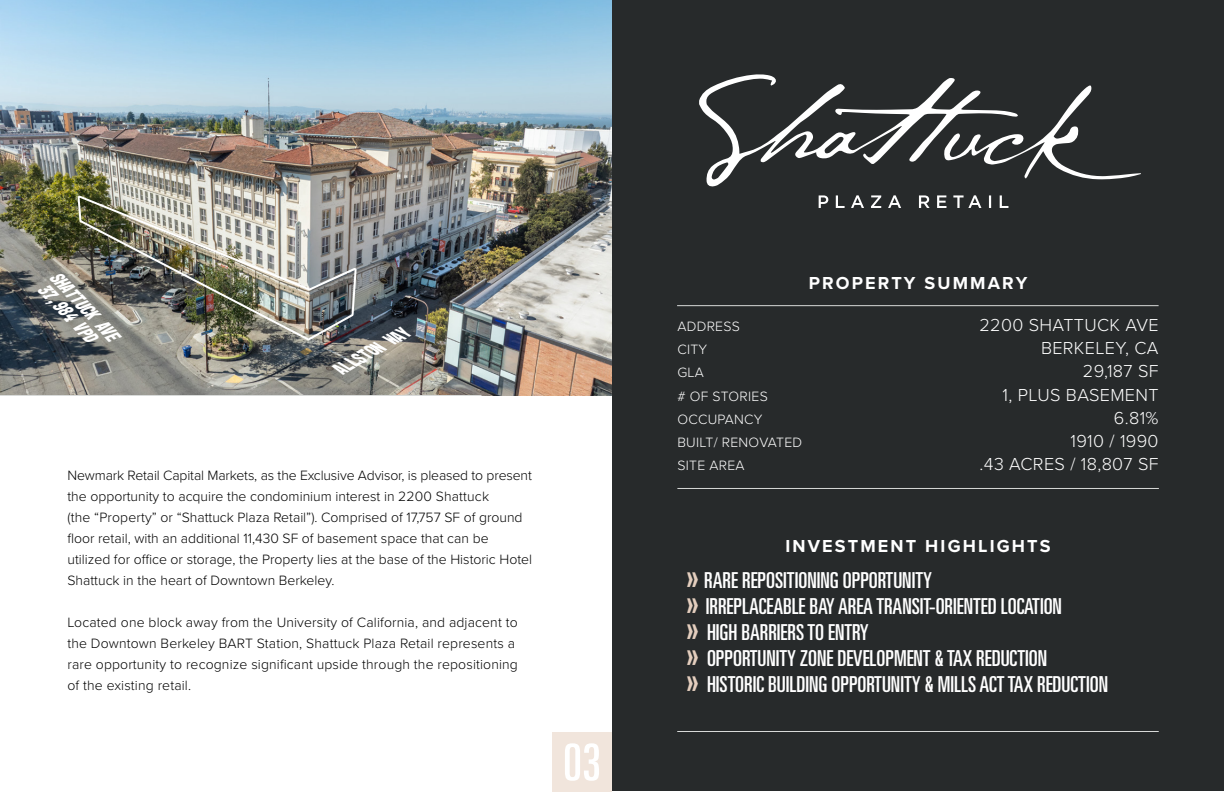
<style>
.page{position:relative;width:1224px;height:792px;background:#fff}
.page>*{position:absolute;margin:0;border:0;box-sizing:border-box;transform-origin:0 0}
.t1{font:ultra-condensed 51px "Univers LT Std";color:#fff}
.t2{font:ultra-condensed 22px/26px "Univers LT Std";color:#fff}
.t3{font:italic 700 19.3px/17px "Mono 45 Headline";color:#fff;scale:.87 1}
.t4{font:300 18px "Proxima Nova";letter-spacing:.02em;color:#fff}
.t5{font:700 18px "Proxima Nova";letter-spacing:.12em;color:#fff}
.t6{font:300 14px/21px "Proxima Nova";color:#000}
.t7{font:300 14px "Proxima Nova";letter-spacing:.02em;color:#fff}
.s1{font-size:37px;color:#e4cebe}
</style>
<div class="page">
<div style="left:552px;top:732px;width:60px;height:60px;background:#f1e5dc"></div>
<img style="left:0;top:0;width:612px;height:395px">
<img style="left:77px;top:147px;width:281px;height:227px">
<hr style="left:0;top:395px;width:482px;height:1px;background:#d8dad9">
<div style="left:612px;top:0;width:612px;height:791px;background:#272a2b"></div>
<hr style="left:677px;top:305px;width:482px;height:1px;background:#d8dad9">
<hr style="left:677px;top:488px;width:482px;height:1px;background:#d8dad9">
<svg style="left:699px;top:74px;width:442px;height:113px"></svg>
<svg style="left:919px;top:195px;width:89px;height:13px"></svg>
<svg style="left:819px;top:195px;width:82px;height:13px"></svg>
<hr style="left:677px;top:731px;width:482px;height:1px;background:#d8dad9">
<h3 class="t3" style="left:60px;top:267px;width:103px;rotate:47deg">shattuck Ave<br>37,984 VPD</h3>
<h3 class="t3" style="left:336px;top:362px;width:95px;rotate:-30deg">ALLstON WAY</h3>
<p class="t6" style="left:67px;top:464px;width:466px">Newmark Retail Capital Markets, as the Exclusive Advisor, is pleased to present the opportunity to acquire the condominium interest in 2200 Shattuck<br>(the “Property” or “Shattuck Plaza Retail”). Comprised of 17,757 SF of ground floor retail, with an additional 11,430 SF of basement space that can be utilized for office or storage, the Property lies at the base of the Historic Hotel Shattuck in the heart of Downtown Berkeley.</p>
<p class="t6" style="left:67px;top:611px;width:452px">Located one block away from the University of California, and adjacent to the Downtown Berkeley BART Station, Shattuck Plaza Retail represents a rare opportunity to recognize significant upside through the repositioning of the existing retail.</p>
<h1 class="t1" style="left:563px;top:733px;width:39px">03</h1>
<p class="t5" style="left:809px;top:270px;width:220px">PROPERTY SUMMARY</p>
<p class="t7" style="left:677px;top:316px;width:64px">ADDRESS</p>
<p class="t4" style="left:979px;top:311px;width:181px">2200 SHATTUCK AVE</p>
<p class="t7" style="left:677px;top:339px;width:31px">CITY</p>
<p class="t4" style="left:1041px;top:335px;width:119px">BERKELEY, CA</p>
<p class="t7" style="left:677px;top:362px;width:28px">GLA</p>
<p class="t4" style="left:1083px;top:358px;width:77px">29,187 SF</p>
<p class="t7" style="left:677px;top:386px;width:92px"># OF STORIES</p>
<p class="t4" style="left:1003px;top:381px;width:157px">1, PLUS BASEMENT</p>
<p class="t7" style="left:677px;top:409px;width:86px">OCCUPANCY</p>
<p class="t4" style="left:1114px;top:404px;width:46px">6.81%</p>
<p class="t7" style="left:677px;top:432px;width:126px">BUILT/ RENOVATED</p>
<p class="t4" style="left:1071px;top:428px;width:90px">1910 / 1990</p>
<p class="t7" style="left:677px;top:455px;width:69px">SITE AREA</p>
<p class="t4" style="left:980px;top:451px;width:180px">.43 ACRES / 18,807 SF</p>
<p class="t5" style="left:785px;top:533px;width:267px">INVESTMENT HIGHLIGHTS</p>
<h2 class="t2" style="left:686px;top:568px;width:423px"><span class="s1">»</span> RARE REPOSITIONING OPPORTUNITY<br><span class="s1">»</span> IRREPLACEABLE BAY AREA TRANSIT-ORIENTED LOCATION<br><span class="s1">»</span> HIGH BARRIERS TO ENTRY<br><span class="s1">»</span> OPPORTUNITY ZONE DEVELOPMENT &amp; TAX REDUCTION<br><span class="s1">»</span> HISTORIC BUILDING OPPORTUNITY &amp; MILLS ACT TAX REDUCTION</h2>
</div>
